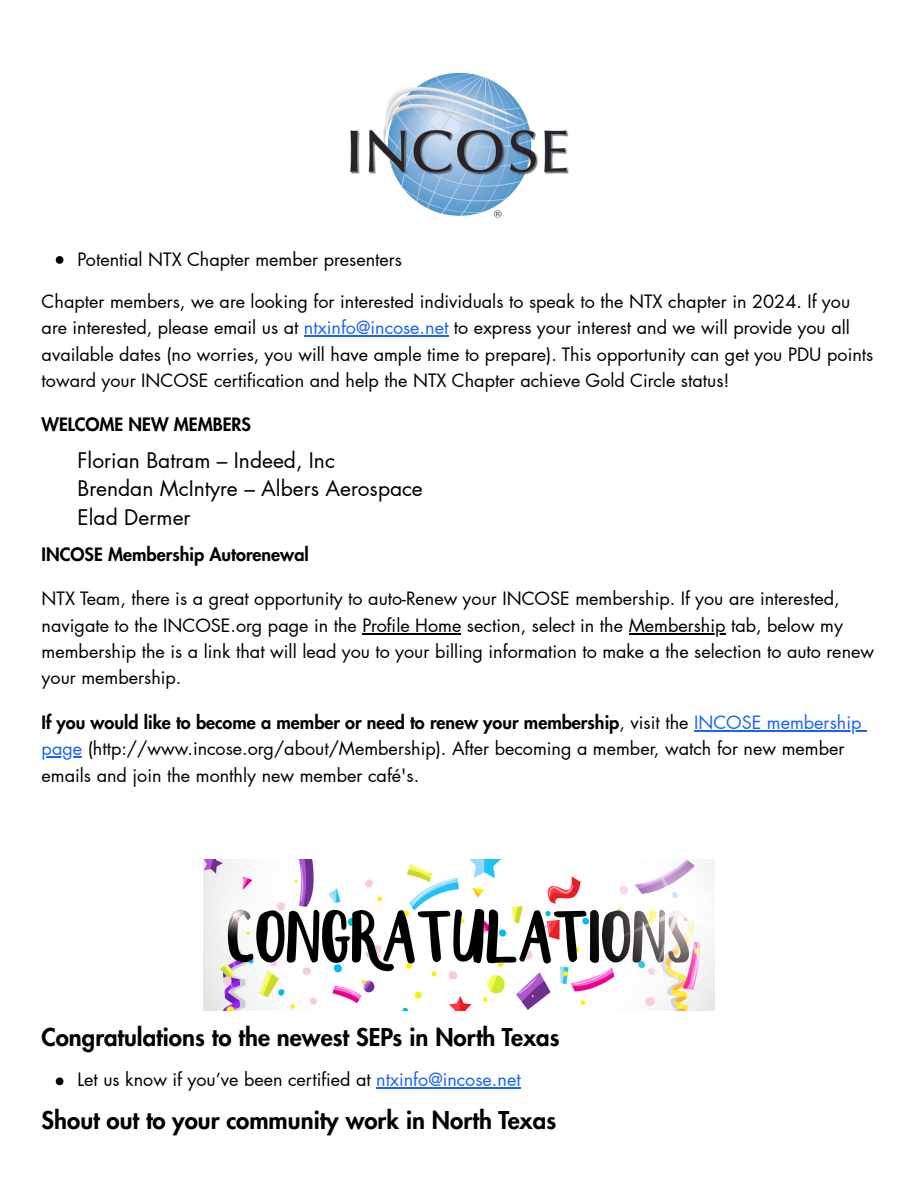
<style>
.page{position:relative;width:918px;height:1186px;background:#fff}
.page>*{position:absolute;margin:0;border:0;box-sizing:border-box;transform-origin:0 0}
.t1{font:800 24px "Futura LT Pro";color:#000}
.t2{font:21px "Futura LT Pro";color:#000}
.t3{font:18px/26.2px "Futura LT Pro";color:#000}
.t4{font:800 18px "Futura LT Pro";color:#000}
.s1{color:#1a62ff}
.s2{font-weight:800}
</style>
<div class="page">
<hr style="left:304px;top:335px;width:144px;height:1px;background:#1a62ff">
<hr style="left:363px;top:633px;width:98px;height:1px;background:#000">
<hr style="left:629px;top:633px;width:97px;height:1px;background:#000">
<hr style="left:694px;top:730px;width:167px;height:1px;background:#1a62ff">
<hr style="left:42px;top:756px;width:40px;height:1px;background:#1a62ff">
<img style="left:350px;top:72px;width:219px;height:146px">
<svg style="left:56px;top:256px;width:7px;height:8px"></svg>
<img style="left:204px;top:860px;width:510px;height:150px">
<svg style="left:56px;top:1077px;width:7px;height:8px"></svg>
<hr style="left:376px;top:1087px;width:145px;height:1px;background:#1a62ff">
<p class="t3" style="left:78px;top:247px;width:326px">Potential NTX Chapter member presenters</p>
<p class="t3" style="left:42px;top:289px;width:833px">Chapter members, we are looking for interested individuals to speak to the NTX chapter in 2024. If you are interested, please email us at <span class="s1">ntxinfo@incose.net</span> to express your interest and we will provide you all available dates (no worries, you will have ample time to prepare). This opportunity can get you PDU points toward your INCOSE certification and help the NTX Chapter achieve Gold Circle status!</p>
<p class="t4" style="left:42px;top:416px;width:211px">WELCOME NEW MEMBERS</p>
<p class="t2" style="left:78px;top:451px;width:259px">Florian Batram – Indeed, Inc</p>
<p class="t2" style="left:78px;top:479px;width:347px">Brendan McIntyre – Albers Aerospace</p>
<p class="t2" style="left:78px;top:508px;width:115px">Elad Dermer</p>
<p class="t4" style="left:42px;top:547px;width:269px">INCOSE Membership Autorenewal</p>
<p class="t3" style="left:42px;top:586px;width:834px">NTX Team, there is a great opportunity to auto-Renew your INCOSE membership. If you are interested, navigate to the INCOSE.org page in the Profi le Home section, select in the Membership tab, below my membership the is a link that will lead you to your billing information to make a the selection to auto renew your membership.</p>
<p class="t3" style="left:42px;top:710px;width:821px"><span class="s2">If you would like to become a member or need to renew your membership</span>, visit the <span class="s1">INCOSE membership page</span> (http://www.incose.org/about/Membership). After becoming a member, watch for new member emails and join the monthly new member café's.</p>
<h1 class="t1" style="left:42px;top:1026px;width:519px">Congratulations to the newest SEPs in North Texas</h1>
<p class="t3" style="left:78px;top:1067px;width:445px">Let us know if you’ve been certified at <span class="s1">ntxinfo@incose.net</span></p>
<h1 class="t1" style="left:42px;top:1109px;width:516px">Shout out to your community work in North Texas</h1>
</div>
